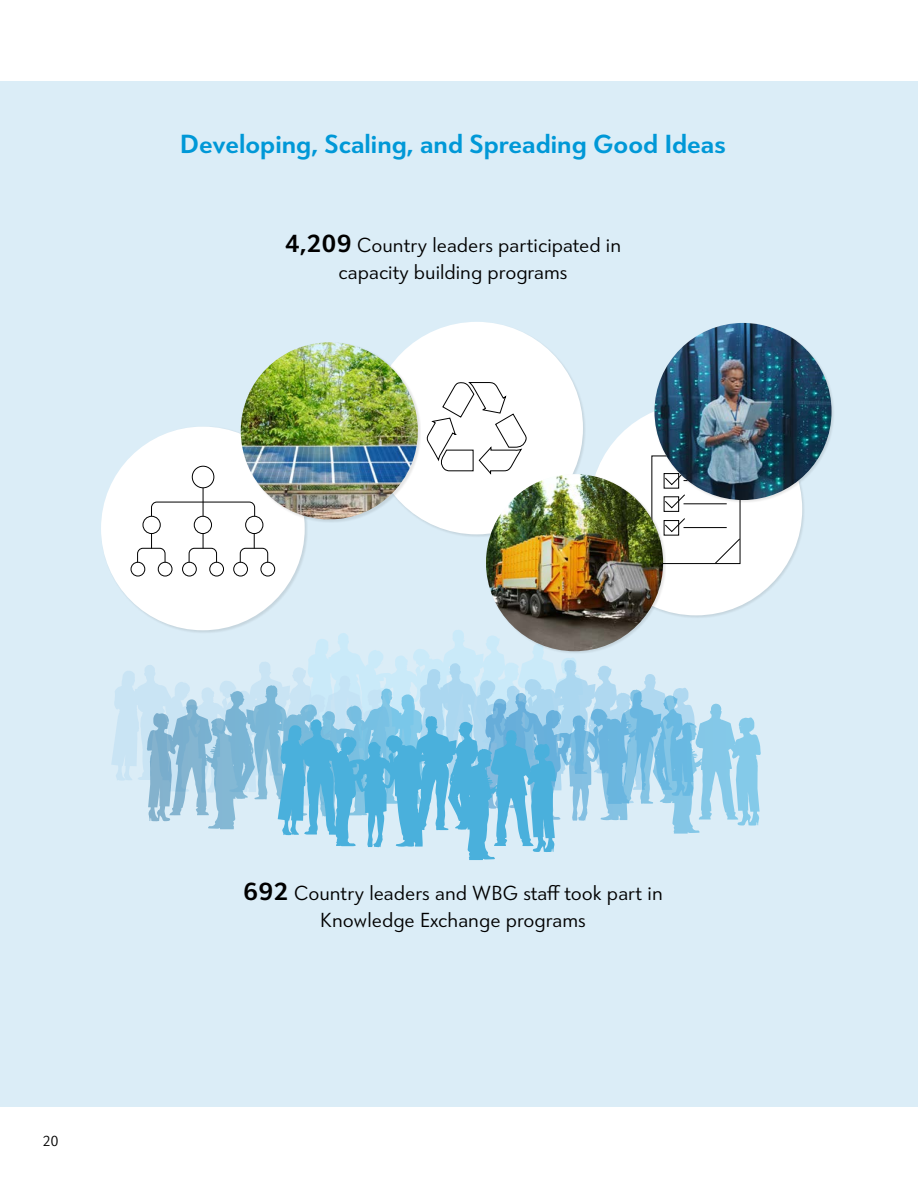
<style>
.page{position:relative;width:918px;height:1188px;background:#fff}
.page>*{position:absolute;margin:0;border:0;box-sizing:border-box;transform-origin:0 0}
.t1{font:600 27px "Tangent";color:#0098d7}
.t2{font:300 21px/27px "Tangent";color:#000;text-align:center}
.t3{font:300 15px "Tangent";color:#000}
.s1{font-weight:600;font-size:25.5px}
</style>
<div class="page">
<div style="left:0;top:81px;width:918px;height:1026px;background:#dbedf7"></div>
<div style="left:370px;top:322px;width:213px;height:212px;background:#fff;border-radius:50%"></div>
<svg style="left:427px;top:382px;width:100px;height:92px"></svg>
<div style="left:101px;top:426px;width:207px;height:208px;background:#000;opacity:.1"></div>
<div style="left:101px;top:427px;width:204px;height:203px;background:#fff;border-radius:50%"></div>
<div style="left:192px;top:466px;width:22px;height:22px;border:1px solid #000;border-radius:50%"></div>
<div style="left:143px;top:516px;width:17px;height:18px;border:1px solid #000;border-radius:50%"></div>
<div style="left:194px;top:516px;width:18px;height:18px;border:1px solid #000;border-radius:50%"></div>
<div style="left:245px;top:516px;width:18px;height:18px;border:1px solid #000;border-radius:50%"></div>
<div style="left:182px;top:562px;width:15px;height:14px;border:1px solid #000;border-radius:50%"></div>
<div style="left:234px;top:562px;width:14px;height:14px;border:1px solid #000;border-radius:50%"></div>
<div style="left:131px;top:562px;width:14px;height:14px;border:1px solid #000;border-radius:50%"></div>
<div style="left:210px;top:562px;width:14px;height:14px;border:1px solid #000;border-radius:50%"></div>
<div style="left:261px;top:562px;width:14px;height:14px;border:1px solid #000;border-radius:50%"></div>
<div style="left:158px;top:562px;width:14px;height:14px;border:1px solid #000;border-radius:50%"></div>
<svg style="left:151px;top:488px;width:89px;height:28px"></svg>
<svg style="left:189px;top:534px;width:28px;height:29px"></svg>
<svg style="left:240px;top:534px;width:28px;height:29px"></svg>
<svg style="left:137px;top:534px;width:28px;height:29px"></svg>
<div style="left:240px;top:342px;width:181px;height:181px;background:#000;opacity:.1"></div>
<img style="left:241px;top:342px;width:177px;height:177px;border-radius:89px">
<div style="left:589px;top:402px;width:217px;height:217px;background:#000;opacity:.1"></div>
<div style="left:590px;top:403px;width:212px;height:212px;background:#fff;border-radius:50%"></div>
<div style="left:652px;top:456px;width:88px;height:108px;border:1px solid #000"></div>
<div style="left:664px;top:497px;width:15px;height:15px;border:1px solid #000"></div>
<svg style="left:666px;top:503px;width:19px;height:5px"></svg>
<svg style="left:666px;top:518px;width:19px;height:14px"></svg>
<hr style="left:684px;top:504px;width:43px;height:1px;background:#000">
<hr style="left:684px;top:527px;width:43px;height:1px;background:#000">
<svg style="left:715px;top:538px;width:25px;height:26px"></svg>
<div style="left:486px;top:474px;width:180px;height:180px;background:#000;opacity:.1"></div>
<img style="left:486px;top:474px;width:177px;height:177px;border-radius:89px">
<svg style="left:111px;top:630px;width:650px;height:230px"></svg>
<div style="left:654px;top:322px;width:181px;height:181px;background:#000;opacity:.1"></div>
<img style="left:654px;top:323px;width:178px;height:177px;border-radius:89px">
<p class="t1" style="left:180px;top:125px;width:547px">Developing, Scaling, and Spreading Good Ideas</p>
<p class="t2" style="left:285px;top:231px;width:338px"><span class="s1">4,209</span> Country leaders participated in capacity building programs</p>
<p class="t3" style="left:42px;top:1131px;width:18px">20</p>
<p class="t2" style="left:243px;top:879px;width:421px"><span class="s1">692</span> Country leaders and WBG staff took part in<br>Knowledge Exchange programs</p>
</div>
